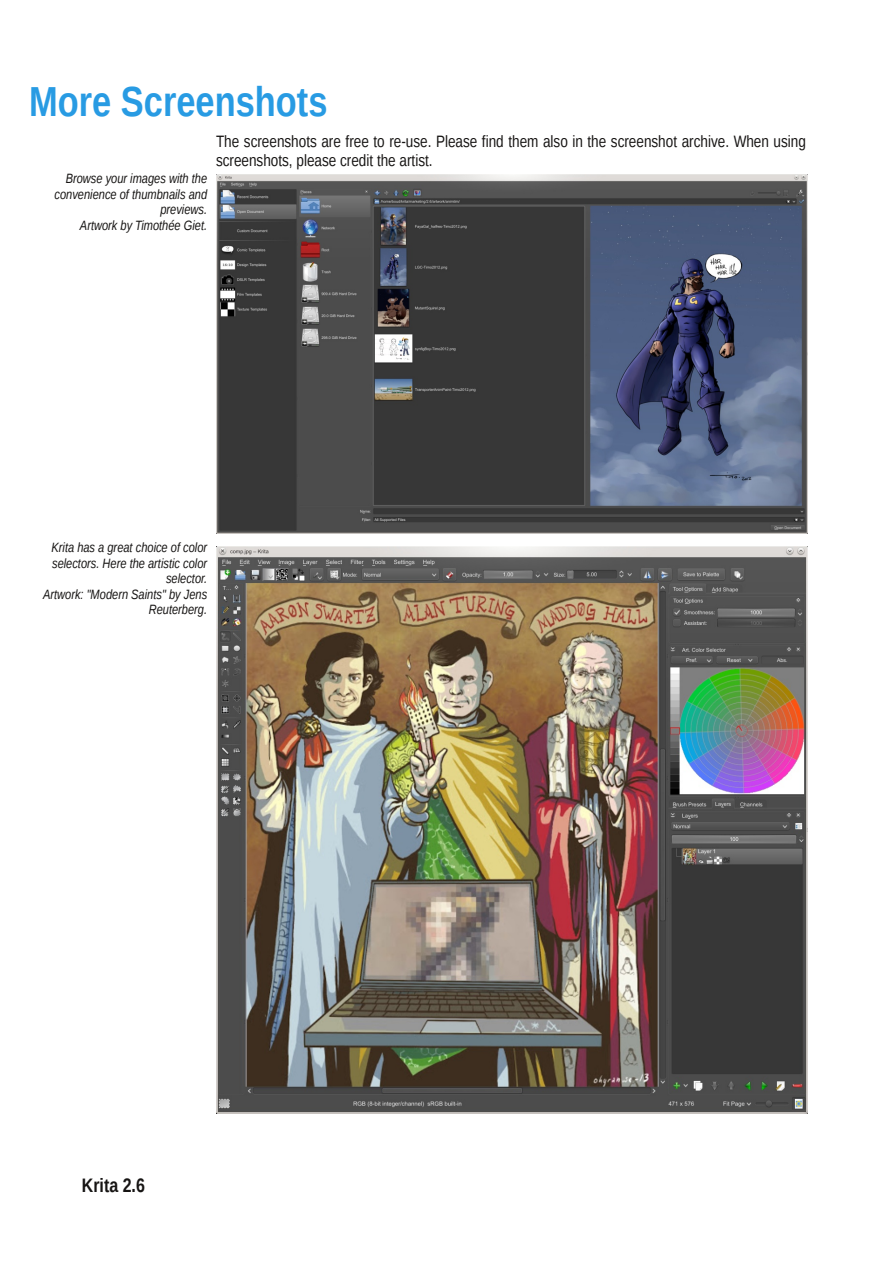
<style>
.page{position:relative;width:893px;height:1263px;background:#fff}
.page>*{position:absolute;margin:0;border:0;box-sizing:border-box;transform-origin:0 0}
.t1{font:700 42px "Liberation Sans Narrow";color:#289be3}
.t2{font:700 19.5px "Liberation Sans Narrow";color:#161413}
.t3{font:16.5px/18.9px "Liberation Sans Narrow";color:#161413}
.t4{font:italic 13.5px/15.5px "Liberation Sans Narrow";color:#161413;text-align:right}
</style>
<div class="page">
<img style="left:216px;top:175px;width:591px;height:359px">
<img style="left:216px;top:547px;width:592px;height:566px">
<h1 class="t1" style="left:29px;top:77px;width:300px">More Screenshots</h1>
<p class="t3" style="left:216px;top:132px;width:591px">The screenshots are free to re-use. Please find them also in the screenshot archive. When using screenshots, please credit the artist.</p>
<p class="t4" style="left:55px;top:171px;width:154px">Browse your images with the convenience of thumbnails and previews.<br>Artwork by Timothée Giet.</p>
<p class="t4" style="left:43px;top:540px;width:166px">Krita has a great choice of color selectors. Here the artistic color selector.<br>Artwork: "Modern Saints" by Jens<br>Reuterberg.</p>
<h2 class="t2" style="left:82px;top:1173px;width:65px">Krita 2.6</h2>
</div>
